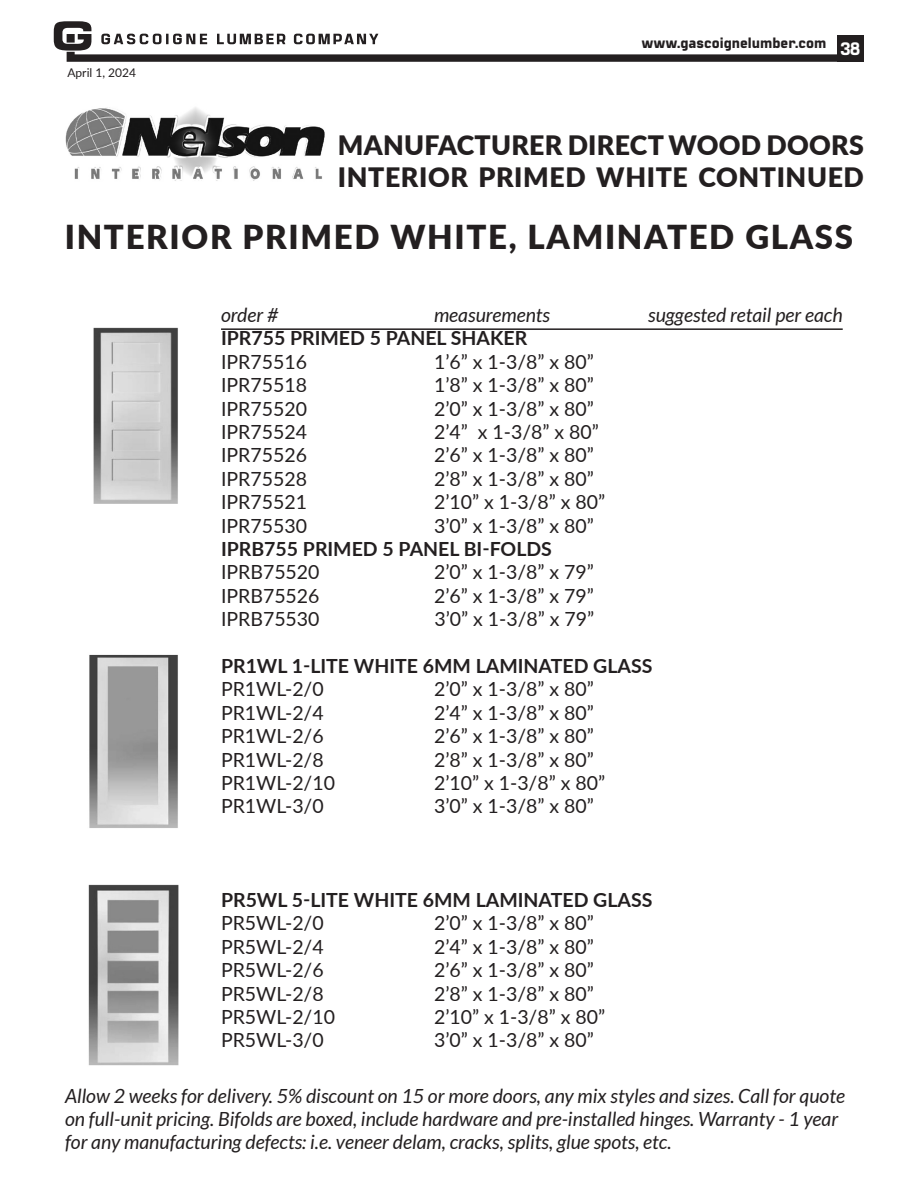
<style>
.page{position:relative;width:918px;height:1188px;background:#fff}
.page>*{position:absolute;margin:0;border:0;box-sizing:border-box;transform-origin:0 0}
.t1{font:900 33px "Lato";letter-spacing:.05em;color:#231f20}
.t2{font:900 26.7px "Lato";letter-spacing:.01em;color:#231f20}
.t3{font:19.5px "Lato";color:#231f20}
.t4{font:italic 19.5px/23.4px "Lato";color:#231f20}
.t5{font:700 19.5px "Lato";color:#231f20}
.t6{font:800 15px "Manifold CF";color:#231f20}
.t7{font:italic 15px "Lato";color:#231f20}
.t8{font:12px "Lato";color:#231f20}
.s1{font-size:18px;color:#fff}
</style>
<div class="page">
<svg style="left:54px;top:21px;width:810px;height:41px"></svg>
<div style="left:837px;top:36px;width:27px;height:26px;background:#231f20"></div>
<hr style="left:221px;top:328px;width:622px;height:2px;background:#231f20">
<img style="left:89px;top:654px;width:89px;height:174px">
<img style="left:88px;top:884px;width:91px;height:182px">
<img style="left:65px;top:107px;width:260px;height:74px">
<img style="left:93px;top:327px;width:85px;height:177px">
<p class="t8" style="left:68px;top:64px;width:70px">April 1, 2024</p>
<p class="t6" style="left:641px;top:31px;width:221px">www.gascoignelumber.com <span class="s1">38</span></p>
<p class="t2" style="left:338px;top:125px;width:528px">MANUFACTURER DIRECT WOOD DOORS</p>
<p class="t2" style="left:338px;top:157px;width:528px">INTERIOR PRIMED WHITE CONTINUED</p>
<p class="t1" style="left:65px;top:212px;width:790px">INTERIOR PRIMED WHITE, LAMINATED GLASS</p>
<p class="t4" style="left:221px;top:304px;width:59px">order #</p>
<p class="t4" style="left:434px;top:304px;width:118px">measurements</p>
<p class="t4" style="left:648px;top:304px;width:196px">suggested retail per each</p>
<p class="t5" style="left:221px;top:324px;width:308px">IPR755 PRIMED 5 PANEL SHAKER</p>
<p class="t3" style="left:221px;top:348px;width:87px">IPR75516</p>
<p class="t3" style="left:434px;top:348px;width:161px">1’6” x 1-3/8” x 80”</p>
<p class="t3" style="left:221px;top:371px;width:87px">IPR75518</p>
<p class="t3" style="left:434px;top:371px;width:161px">1’8” x 1-3/8” x 80”</p>
<p class="t3" style="left:221px;top:395px;width:87px">IPR75520</p>
<p class="t3" style="left:434px;top:395px;width:161px">2’0” x 1-3/8” x 80”</p>
<p class="t3" style="left:221px;top:418px;width:87px">IPR75524</p>
<p class="t3" style="left:434px;top:418px;width:166px">2’4” x 1-3/8” x 80”</p>
<p class="t3" style="left:221px;top:441px;width:87px">IPR75526</p>
<p class="t3" style="left:434px;top:441px;width:161px">2’6” x 1-3/8” x 80”</p>
<p class="t3" style="left:221px;top:465px;width:87px">IPR75528</p>
<p class="t3" style="left:434px;top:465px;width:161px">2’8” x 1-3/8” x 80”</p>
<p class="t3" style="left:221px;top:488px;width:87px">IPR75521</p>
<p class="t3" style="left:434px;top:488px;width:173px">2’10” x 1-3/8” x 80”</p>
<p class="t3" style="left:221px;top:512px;width:87px">IPR75530</p>
<p class="t3" style="left:434px;top:512px;width:161px">3’0” x 1-3/8” x 80”</p>
<p class="t5" style="left:221px;top:535px;width:332px">IPRB755 PRIMED 5 PANEL BI-FOLDS</p>
<p class="t3" style="left:221px;top:558px;width:100px">IPRB75520</p>
<p class="t3" style="left:434px;top:558px;width:161px">2’0” x 1-3/8” x 79”</p>
<p class="t3" style="left:221px;top:582px;width:100px">IPRB75526</p>
<p class="t3" style="left:434px;top:582px;width:161px">2’6” x 1-3/8” x 79”</p>
<p class="t3" style="left:221px;top:605px;width:100px">IPRB75530</p>
<p class="t3" style="left:434px;top:605px;width:161px">3’0” x 1-3/8” x 79”</p>
<p class="t5" style="left:221px;top:652px;width:433px">PR1WL 1-LITE WHITE 6MM LAMINATED GLASS</p>
<p class="t3" style="left:221px;top:675px;width:104px">PR1WL-2/0</p>
<p class="t3" style="left:434px;top:675px;width:161px">2’0” x 1-3/8” x 80”</p>
<p class="t3" style="left:221px;top:699px;width:104px">PR1WL-2/4</p>
<p class="t3" style="left:434px;top:699px;width:161px">2’4” x 1-3/8” x 80”</p>
<p class="t3" style="left:221px;top:722px;width:104px">PR1WL-2/6</p>
<p class="t3" style="left:434px;top:722px;width:161px">2’6” x 1-3/8” x 80”</p>
<p class="t3" style="left:221px;top:746px;width:104px">PR1WL-2/8</p>
<p class="t3" style="left:434px;top:746px;width:161px">2’8” x 1-3/8” x 80”</p>
<p class="t3" style="left:221px;top:769px;width:116px">PR1WL-2/10</p>
<p class="t3" style="left:434px;top:769px;width:173px">2’10” x 1-3/8” x 80”</p>
<p class="t3" style="left:221px;top:792px;width:104px">PR1WL-3/0</p>
<p class="t3" style="left:434px;top:792px;width:161px">3’0” x 1-3/8” x 80”</p>
<p class="t5" style="left:221px;top:886px;width:433px">PR5WL 5-LITE WHITE 6MM LAMINATED GLASS</p>
<p class="t3" style="left:221px;top:909px;width:104px">PR5WL-2/0</p>
<p class="t3" style="left:434px;top:909px;width:161px">2’0” x 1-3/8” x 80”</p>
<p class="t3" style="left:221px;top:933px;width:104px">PR5WL-2/4</p>
<p class="t3" style="left:434px;top:933px;width:161px">2’4” x 1-3/8” x 80”</p>
<p class="t3" style="left:221px;top:956px;width:104px">PR5WL-2/6</p>
<p class="t3" style="left:434px;top:956px;width:161px">2’6” x 1-3/8” x 80”</p>
<p class="t3" style="left:221px;top:980px;width:104px">PR5WL-2/8</p>
<p class="t3" style="left:434px;top:980px;width:161px">2’8” x 1-3/8” x 80”</p>
<p class="t3" style="left:221px;top:1003px;width:116px">PR5WL-2/10</p>
<p class="t3" style="left:434px;top:1003px;width:173px">2’10” x 1-3/8” x 80”</p>
<p class="t3" style="left:221px;top:1026px;width:104px">PR5WL-3/0</p>
<p class="t3" style="left:434px;top:1026px;width:161px">3’0” x 1-3/8” x 80”</p>
<p class="t4" style="left:65px;top:1084px;width:782px">Allow 2 weeks for delivery. 5% discount on 15 or more doors, any mix styles and sizes. Call for quote on full-unit pricing. Bifolds are boxed, include hardware and pre-installed hinges. Warranty - 1 year for any manufacturing defects: i.e. veneer delam, cracks, splits, glue spots, etc.</p>
<p class="t7" style="left:382px;top:1133px;width:155px">(Prices subject to change)</p>
</div>
